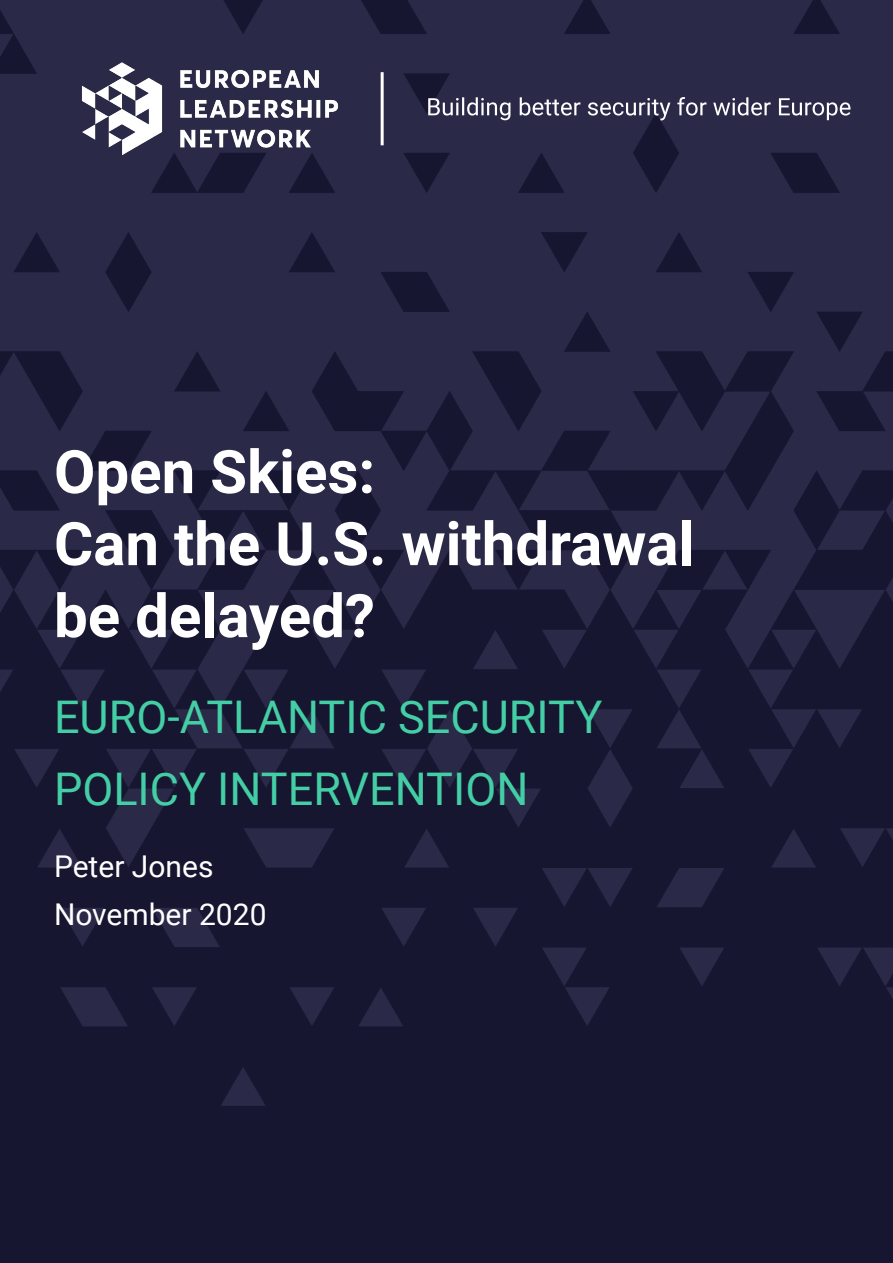
<style>
.page{position:relative;width:893px;height:1263px;background:#fff}
.page>*{position:absolute;margin:0;border:0;box-sizing:border-box;transform-origin:0 0}
.t1{font:700 60px/72px "Roboto";color:#fff}
.t2{font:45px/72px "Roboto";color:#44cea5}
.t3{font:30px/48px "Roboto";color:#fff}
</style>
<div class="page">
<img style="left:0;top:0;width:893px;height:1263px">
<img style="left:74px;top:55px;width:271px;height:108px">
<hr style="left:381px;top:72px;width:3px;height:73px;background:#fff">
<svg style="left:428px;top:97px;width:422px;height:23px;background:#595970"></svg>
<p class="t1" style="left:54px;top:433px;width:642px">Open Skies:<br>Can the U.S. withdrawal be delayed?</p>
<p class="t2" style="left:54px;top:679px;width:550px">EURO-ATLANTIC SECURITY<br>POLICY INTERVENTION</p>
<p class="t3" style="left:54px;top:841px;width:214px">Peter Jones<br>November 2020</p>
</div>
